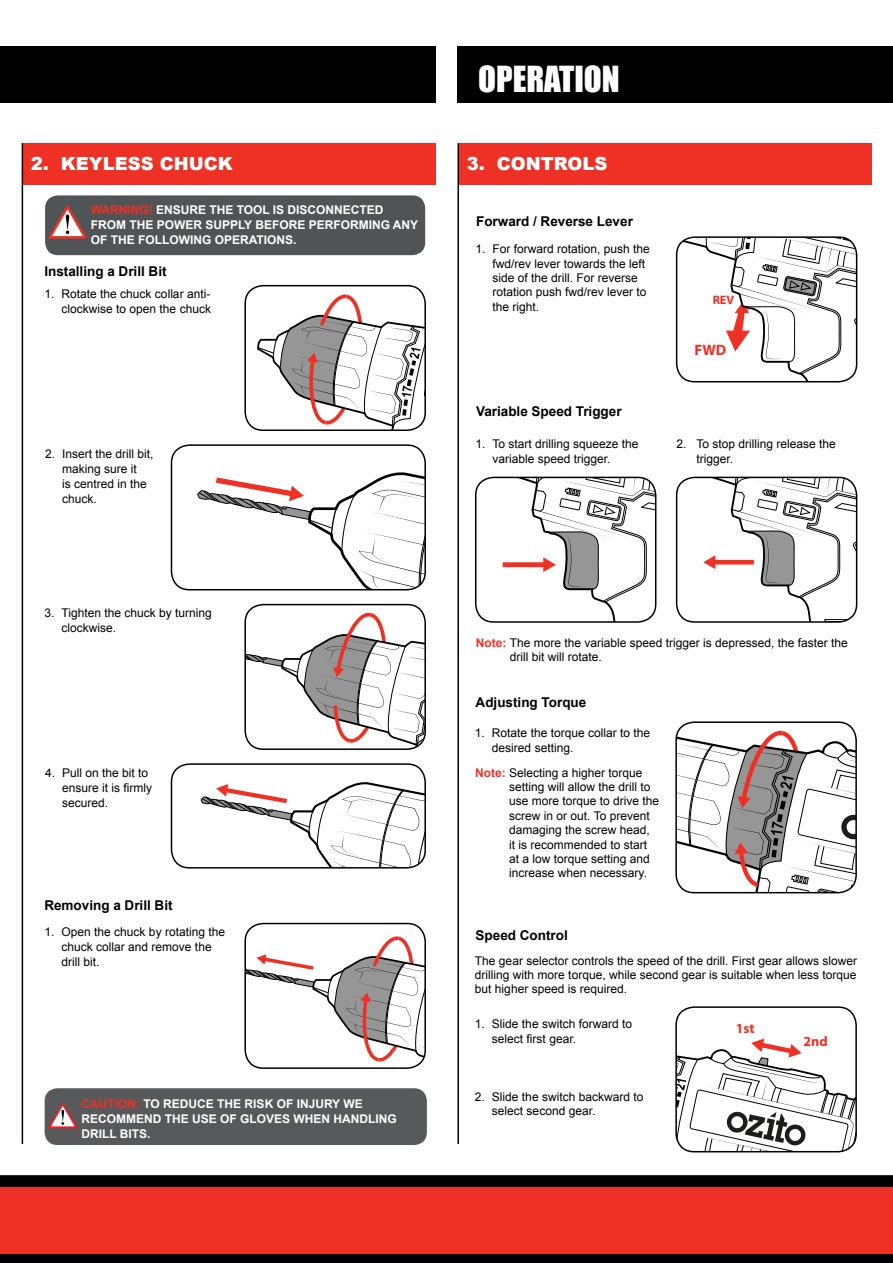
<style>
.page{position:relative;width:893px;height:1263px;background:#fff}
.page>*{position:absolute;margin:0;border:0;box-sizing:border-box;transform-origin:0 0}
.t1{font:33px "Impact";color:#fff}
.t2{font:900 18px "Arial";color:#fff}
.t3{font:700 15.15px "Myriad Pro";color:#ee3124}
.t4{font:700 13.95px "Myriad Pro";color:#ee3124}
.t5{font:700 13.5px "Arial";color:#000}
.t6{font:700 12.3px "Myriad Pro";color:#ee3124}
.t7{font:12px/14.4px "Arial";color:#000}
.t8{font:700 12px/15px "Arial";color:#fff}
.s1{color:#ee3124}
.s2{font-weight:700;color:#ee3124}
</style>
<div class="page">
<svg style="left:0;top:1081px;width:893px;height:182px"></svg>
<div style="left:0;top:1187px;width:893px;height:66px;background:#ee3124"></div>
<div style="left:22px;top:143px;width:413px;height:41px;background:#ee3124"></div>
<svg style="left:197px;top:472px;width:228px;height:118px"></svg>
<div style="left:171px;top:444px;width:255px;height:146px;border:2px solid #000;border-radius:18px"></div>
<svg style="left:200px;top:782px;width:225px;height:86px"></svg>
<div style="left:171px;top:763px;width:255px;height:105px;border:2px solid #000;border-radius:18px"></div>
<svg style="left:257px;top:292px;width:168px;height:139px"></svg>
<div style="left:244px;top:285px;width:182px;height:146px;border:2px solid #000;border-radius:18px"></div>
<svg style="left:247px;top:934px;width:178px;height:134px"></svg>
<div style="left:244px;top:923px;width:182px;height:146px;border:2px solid #000;border-radius:18px"></div>
<svg style="left:245px;top:610px;width:181px;height:139px"></svg>
<div style="left:244px;top:604px;width:182px;height:146px;border:2px solid #000;border-radius:18px"></div>
<div style="left:45px;top:1088px;width:382px;height:57px;background:#58595b;border-radius:13px"></div>
<svg style="left:48px;top:1103px;width:29px;height:25px"></svg>
<div style="left:45px;top:195px;width:380px;height:60px;background:#505457;border-radius:13px"></div>
<svg style="left:49px;top:206px;width:37px;height:33px"></svg>
<div style="left:457px;top:46px;width:436px;height:57px;background:#000"></div>
<div style="left:458px;top:143px;width:413px;height:41px;background:#ee3124"></div>
<svg style="left:677px;top:477px;width:180px;height:145px"></svg>
<div style="left:676px;top:477px;width:181px;height:146px;border:2px solid #000;border-radius:18px"></div>
<svg style="left:678px;top:728px;width:178px;height:165px"></svg>
<div style="left:675px;top:721px;width:182px;height:172px;border:2px solid #000;border-radius:18px"></div>
<svg style="left:677px;top:237px;width:180px;height:145px"></svg>
<div style="left:676px;top:236px;width:181px;height:146px;border:2px solid #000;border-radius:18px"></div>
<svg style="left:676px;top:1038px;width:180px;height:114px"></svg>
<div style="left:675px;top:1006px;width:182px;height:146px;border:2px solid #000;border-radius:18px"></div>
<svg style="left:476px;top:477px;width:180px;height:145px"></svg>
<div style="left:475px;top:477px;width:181px;height:146px;border:2px solid #000;border-radius:18px"></div>
<div style="left:0;top:46px;width:436px;height:57px;background:#000"></div>
<hr style="left:22px;top:143px;width:1px;height:1001px;background:#000">
<hr style="left:457px;top:143px;width:2px;height:1001px;background:#000">
<h2 class="t2" style="left:31px;top:151px;width:203px">2. KEYLESS CHUCK</h2>
<p class="t8" style="left:91px;top:203px;width:329px"><span class="s1">WARNING!</span> ENSURE THE TOOL IS DISCONNECTED<br>FROM THE POWER SUPPLY BEFORE PERFORMING ANY<br>OF THE FOLLOWING OPERATIONS.</p>
<p class="t5" style="left:44px;top:262px;width:124px">Installing a Drill Bit</p>
<p class="t7" style="left:45px;top:287px;width:168px;line-height:15px;text-align:right">1. Rotate the chuck collar anti&shy;clockwise to open the chuck</p>
<p class="t7" style="left:62px;top:446px;width:93px;line-height:15px;text-indent:-17px">2. Insert the drill bit, making sure it<br>is centred in the chuck.</p>
<p class="t7" style="left:62px;top:606px;width:152px;line-height:15px;text-indent:-17px">3. Tighten the chuck by turning clockwise.</p>
<p class="t7" style="left:62px;top:765px;width:92px;line-height:15px;text-indent:-17px">4. Pull on the bit to ensure it is firmly secured.</p>
<p class="t5" style="left:44px;top:896px;width:130px">Removing a Drill Bit</p>
<p class="t7" style="left:62px;top:925px;width:165px;line-height:15px;text-indent:-17px">1. Open the chuck by rotating the chuck collar and remove the drill bit.</p>
<p class="t8" style="left:82px;top:1096px;width:317px"><span class="s1">CAUTION:</span> TO REDUCE THE RISK OF INJURY WE<br>RECOMMEND THE USE OF GLOVES WHEN HANDLING<br>DRILL BITS.</p>
<h1 class="t1" style="left:478px;top:54px;width:143px">OPERATION</h1>
<h2 class="t2" style="left:467px;top:151px;width:142px">3. CONTROLS</h2>
<p class="t5" style="left:476px;top:212px;width:158px">Forward / Reverse Lever</p>
<p class="t7" style="left:492px;top:242px;width:159px;text-indent:-17px">1. For forward rotation, push the fwd/rev lever towards the left side of the drill. For reverse rotation push fwd/rev lever to the right.</p>
<p class="t5" style="left:476px;top:402px;width:147px">Variable Speed Trigger</p>
<p class="t6" style="left:713px;top:291px;width:23px">REV</p>
<p class="t3" style="left:694px;top:340px;width:33px">FWD</p>
<p class="t7" style="left:492px;top:436px;width:148px;line-height:15px;text-indent:-17px">1. To start drilling squeeze the variable speed trigger.</p>
<p class="t7" style="left:696px;top:436px;width:141px;line-height:15px;text-indent:-20px">2. To stop drilling release the trigger.</p>
<p class="t7" style="left:510px;top:635px;width:340px;text-indent:-34px"><span class="s2">Note:</span> The more the variable speed trigger is depressed, the faster the drill bit will rotate.</p>
<p class="t5" style="left:476px;top:694px;width:112px">Adjusting Torque</p>
<p class="t7" style="left:492px;top:726px;width:160px;text-indent:-17px">1. Rotate the torque collar to the desired setting.</p>
<p class="t7" style="left:509px;top:765px;width:152px;text-indent:-34px"><span class="s2">Note:</span> Selecting a higher torque setting will allow the drill to use more torque to drive the screw in or out. To prevent damaging the screw head,<br>it is recommended to start at a low torque setting and increase when necessary.</p>
<p class="t5" style="left:476px;top:926px;width:94px">Speed Control</p>
<p class="t7" style="left:475px;top:953px;width:384px;text-align:justify">The gear selector controls the speed of the drill. First gear allows slower drilling with more torque, while second gear is suitable when less torque but higher speed is required.</p>
<p class="t7" style="left:492px;top:1017px;width:142px;text-indent:-17px">1. Slide the switch forward to select first gear.</p>
<p class="t7" style="left:492px;top:1089px;width:153px;text-indent:-17px">2. Slide the switch backward to select second gear.</p>
<p class="t4" style="left:736px;top:1019px;width:20px">1st</p>
<p class="t4" style="left:803px;top:1032px;width:26px">2nd</p>
</div>
